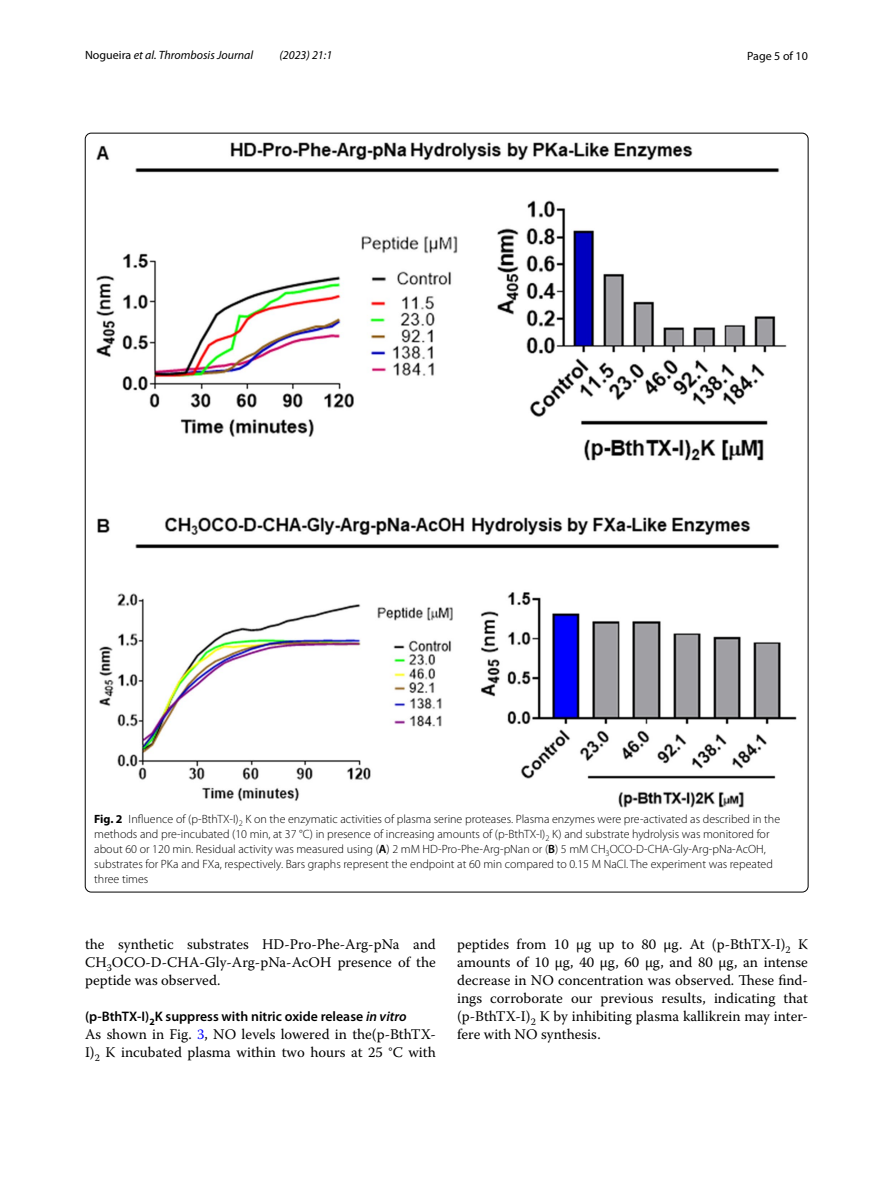
<style>
.page{position:relative;width:893px;height:1187px;background:#fff}
.page>*{position:absolute;margin:0;border:0;box-sizing:border-box;transform-origin:0 0}
.t1{font:14.7px/18px "Warnock Pro";color:#000;text-align:justify}
.t2{font:600 13.8px "Myriad Pro";color:#000}
.t3{font:300 12px/15px "Myriad Pro";color:#000}
.t4{font:italic 12px "Myriad Pro";color:#000}
.t5{font:12px "Myriad Pro";color:#000}
.s1{font-style:normal}
.s2{font-weight:700}
.s3{font-weight:600}
.s4{font-style:italic}
.s5{color:#00f}
</style>
<div class="page">
<img style="left:96px;top:142px;width:701px;height:665px">
<p class="t4" style="left:85px;top:48px;width:170px"><span class="s1">Nogueira</span> et al. Thrombosis Journal</p>
<p class="t4" style="left:279px;top:48px;width:54px">(2023) 21:1</p>
<p class="t5" style="left:747px;top:48px;width:62px">Page 5 of 10</p>
<p class="t3" style="left:94px;top:811px;width:687px"><span class="s2">Fig. 2</span> Influence of (p-BthTX-I)<sub>2</sub> K on the enzymatic activities of plasma serine proteases. Plasma enzymes were pre-activated as described in the methods and pre-incubated (10 min, at 37 °C) in presence of increasing amounts of (p-BthTX-I)<sub>2</sub> K) and substrate hydrolysis was monitored for about 60 or 120 min. Residual activity was measured using (<span class="s3">A</span>) 2 mM HD-Pro-Phe-Arg-pNan or (<span class="s3">B</span>) 5 mM CH<sub>3</sub>OCO-D-CHA-Gly-Arg-pNa-AcOH, substrates for PKa and FXa, respectively. Bars graphs represent the endpoint at 60 min compared to 0.15 M NaCl. The experiment was repeated three times</p>
<p class="t1" style="left:85px;top:935px;width:352px">the synthetic substrates HD-Pro-Phe-Arg-pNa and CH<sub>3</sub>OCO-D-CHA-Gly-Arg-pNa-AcOH presence of the peptide was observed.</p>
<p class="t2" style="left:85px;top:1007px;width:323px">(p‑BthTX‑I)<sub>2</sub>K suppress with nitric oxide release <span class="s4">in vitro</span></p>
<p class="t1" style="left:85px;top:1025px;width:352px">As shown in Fig. <span class="s5">3</span>, NO levels lowered in the(p-BthTX-<br>I)<sub>2</sub> K incubated plasma within two hours at 25 °C with</p>
<p class="t1" style="left:457px;top:935px;width:352px">peptides from 10 µg up to 80 µg. At (p-BthTX-I)<sub>2</sub> K amounts of 10 µg, 40 µg, 60 µg, and 80 µg, an intense decrease in NO concentration was observed. These find&shy;ings corroborate our previous results, indicating that (p-BthTX-I)<sub>2</sub> K by inhibiting plasma kallikrein may inter&shy;fere with NO synthesis.</p>
</div>
